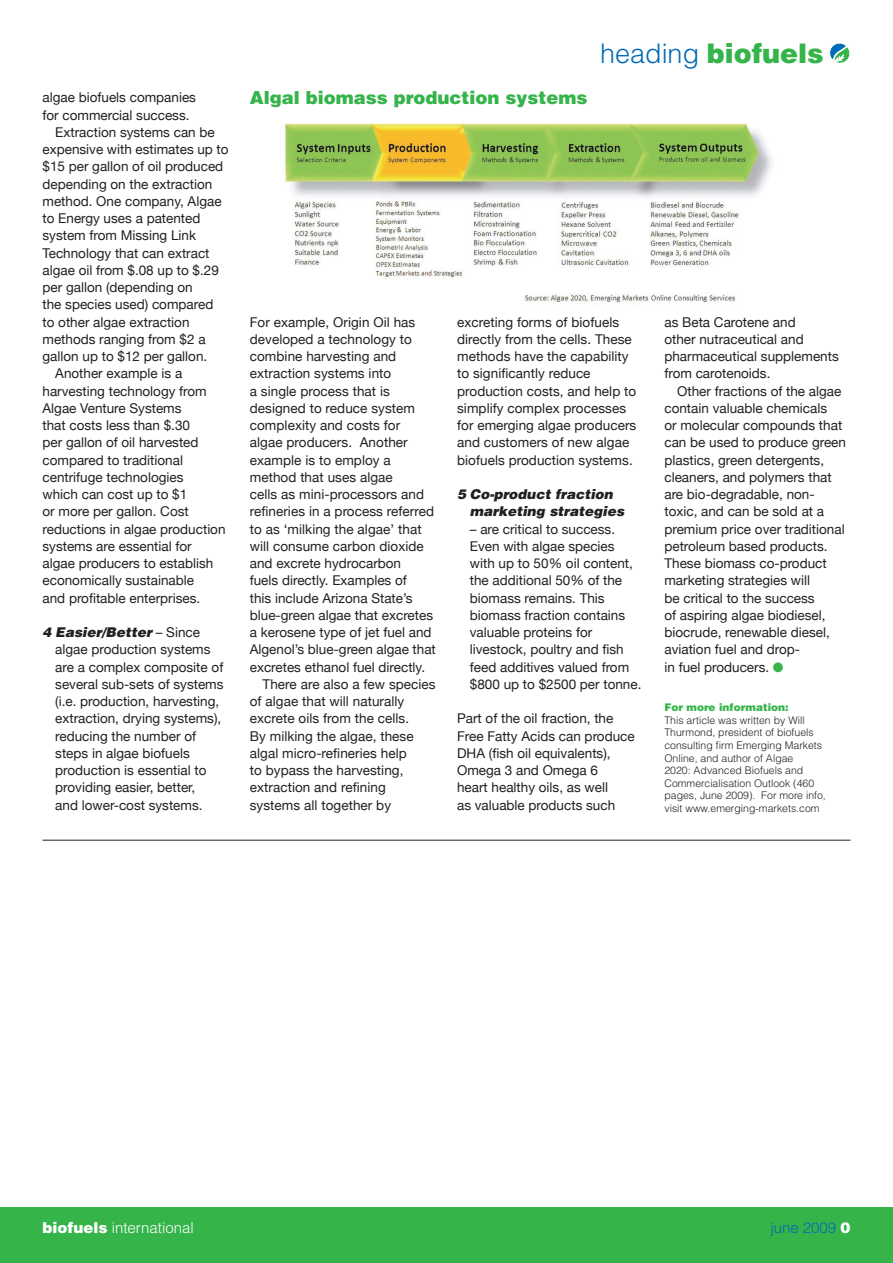
<style>
.page{position:relative;width:893px;height:1263px;background:#fff}
.page>*{position:absolute;margin:0;border:0;box-sizing:border-box;transform-origin:0 0}
.t1{font:900 27px "Helvetica";color:#35b44a}
.t2{font:900 18px "Helvetica";color:#35b44a}
.t3{font:300 15px "Helvetica";color:#fff}
.t4{font:300 15px "Helvetica";color:#006bb6}
.t5{font:13.5px/17.2px "Helvetica Neue";color:#231f20}
.t6{font:italic 900 13.5px/17.2px "Helvetica";color:#231f20}
.t7{font:300 10.5px/12.6px "Helvetica";color:#231f20}
.t8{font:900 10.5px "Helvetica";color:#35b44a}
.s1{font-family:"Helvetica Neue";font-weight:400;font-style:normal}
.s2{font-weight:300;color:#006bb6}
.s3{color:#35b44a}
.s4{font-weight:900}
.s5{font-weight:900;color:#fff}
</style>
<div class="page">
<div style="left:0;top:1208px;width:893px;height:55px;background:#35b44a"></div>
<svg style="left:829px;top:43px;width:21px;height:21px"></svg>
<img style="left:285px;top:123px;width:487px;height:156px">
<hr style="left:43px;top:840px;width:807px;height:1px;background:#231f20">
<img style="left:523px;top:293px;width:213px;height:12px">
<p class="t5" style="left:43px;top:89px;width:155px">algae biofuels companies</p>
<p class="t5" style="left:43px;top:106px;width:149px">for commercial success.</p>
<p class="t5" style="left:55px;top:123px;width:161px">Extraction systems can be</p>
<p class="t5" style="left:43px;top:140px;width:188px">expensive with estimates up to</p>
<p class="t5" style="left:43px;top:158px;width:182px">$15 per gallon of oil produced</p>
<p class="t5" style="left:43px;top:175px;width:171px">depending on the extraction</p>
<p class="t5" style="left:43px;top:192px;width:181px">method. One company, Algae</p>
<p class="t5" style="left:43px;top:209px;width:159px">to Energy uses a patented</p>
<p class="t5" style="left:43px;top:227px;width:155px">system from Missing Link</p>
<p class="t5" style="left:43px;top:244px;width:169px">Technology that can extract</p>
<p class="t5" style="left:43px;top:261px;width:178px">algae oil from $.08 up to $.29</p>
<p class="t5" style="left:43px;top:278px;width:152px">per gallon (depending on</p>
<p class="t5" style="left:43px;top:296px;width:172px">the species used) compared</p>
<p class="t5" style="left:43px;top:313px;width:149px">to other algae extraction</p>
<p class="t5" style="left:43px;top:330px;width:165px">methods ranging from $2 a</p>
<p class="t5" style="left:43px;top:347px;width:166px">gallon up to $12 per gallon.</p>
<p class="t5" style="left:55px;top:365px;width:129px">Another example is a</p>
<p class="t5" style="left:43px;top:382px;width:166px">harvesting technology from</p>
<p class="t5" style="left:43px;top:399px;width:141px">Algae Venture Systems</p>
<p class="t5" style="left:43px;top:416px;width:149px">that costs less than $.30</p>
<p class="t5" style="left:43px;top:434px;width:158px">per gallon of oil harvested</p>
<p class="t5" style="left:43px;top:451px;width:142px">compared to traditional</p>
<p class="t5" style="left:43px;top:468px;width:143px">centrifuge technologies</p>
<p class="t5" style="left:43px;top:485px;width:146px">which can cost up to $1</p>
<p class="t5" style="left:43px;top:503px;width:148px">or more per gallon. Cost</p>
<p class="t5" style="left:43px;top:520px;width:185px">reductions in algae production</p>
<p class="t5" style="left:43px;top:537px;width:151px">systems are essential for</p>
<p class="t5" style="left:43px;top:554px;width:172px">algae producers to establish</p>
<p class="t5" style="left:43px;top:572px;width:153px">economically sustainable</p>
<p class="t5" style="left:43px;top:589px;width:159px">and profitable enterprises.</p>
<p class="t6" style="left:43px;top:623px;width:159px">4 Easier/Better <span class="s1">– Since</span></p>
<p class="t5" style="left:55px;top:641px;width:170px">algae production systems are a complex composite of several sub-sets of systems (i.e. production, harvesting, extraction, drying systems), reducing the number of steps in algae biofuels production is essential to providing easier, better,<br>and lower-cost systems.</p>
<h2 class="t2" style="left:250px;top:86px;width:339px">Algal biomass production systems</h2>
<h1 class="t1" style="left:600px;top:36px;width:225px"><span class="s2">heading</span> biofuels</h1>
<p class="t5" style="left:250px;top:313px;width:167px">For example, Origin Oil has</p>
<p class="t5" style="left:250px;top:330px;width:164px">developed a technology to</p>
<p class="t5" style="left:250px;top:347px;width:148px">combine harvesting and</p>
<p class="t5" style="left:250px;top:365px;width:143px">extraction systems into</p>
<p class="t5" style="left:250px;top:382px;width:142px">a single process that is</p>
<p class="t5" style="left:250px;top:399px;width:167px">designed to reduce system</p>
<p class="t5" style="left:250px;top:416px;width:152px">complexity and costs for</p>
<p class="t5" style="left:250px;top:434px;width:159px">algae producers. Another</p>
<p class="t5" style="left:250px;top:451px;width:142px">example is to employ a</p>
<p class="t5" style="left:250px;top:468px;width:144px">method that uses algae</p>
<p class="t5" style="left:250px;top:485px;width:176px">cells as mini-processors and</p>
<p class="t5" style="left:250px;top:503px;width:186px">refineries in a process referred</p>
<p class="t5" style="left:250px;top:520px;width:173px">to as ‘milking the algae’ that</p>
<p class="t5" style="left:250px;top:537px;width:176px">will consume carbon dioxide</p>
<p class="t5" style="left:250px;top:554px;width:153px">and excrete hydrocarbon</p>
<p class="t5" style="left:250px;top:572px;width:159px">fuels directly. Examples of</p>
<p class="t5" style="left:250px;top:589px;width:164px">this include Arizona State’s</p>
<p class="t5" style="left:250px;top:606px;width:185px">blue-green algae that excretes</p>
<p class="t5" style="left:250px;top:623px;width:183px">a kerosene type of jet fuel and</p>
<p class="t5" style="left:250px;top:641px;width:188px">Algenol’s blue-green algae that</p>
<p class="t5" style="left:250px;top:658px;width:177px">excretes ethanol fuel directly.</p>
<p class="t5" style="left:263px;top:675px;width:175px">There are also a few species</p>
<p class="t5" style="left:250px;top:692px;width:156px">of algae that will naturally</p>
<p class="t5" style="left:250px;top:710px;width:161px">excrete oils from the cells.</p>
<p class="t5" style="left:250px;top:727px;width:165px">By milking the algae, these</p>
<p class="t5" style="left:250px;top:744px;width:158px">algal micro-refineries help</p>
<p class="t5" style="left:250px;top:761px;width:155px">to bypass the harvesting,</p>
<p class="t5" style="left:250px;top:779px;width:137px">extraction and refining</p>
<p class="t5" style="left:250px;top:796px;width:143px">systems all together by</p>
<p class="t5" style="left:457px;top:313px;width:181px">excreting forms of biofuels directly from the cells. These methods have the capability to significantly reduce production costs, and help to simplify complex processes for emerging algae producers and customers of new algae biofuels production systems.</p>
<p class="t6" style="left:470px;top:485px;width:156px;text-indent:-13px">5 Co-product fraction marketing strategies</p>
<p class="t5" style="left:470px;top:520px;width:173px">– are critical to success.<br>Even with algae species with up to 50% oil content, the additional 50% of the biomass remains. This biomass fraction contains valuable proteins for livestock, poultry and fish feed additives valued from $800 up to $2500 per tonne.</p>
<p class="t5" style="left:457px;top:710px;width:179px">Part of the oil fraction, the<br>Free Fatty Acids can produce<br>DHA (fish oil equivalents),<br>Omega 3 and Omega 6<br>heart healthy oils, as well<br>as valuable products such</p>
<p class="t5" style="left:664px;top:313px;width:176px">as Beta Carotene and<br>other nutraceutical and pharmaceutical supplements from carotenoids.</p>
<p class="t5" style="left:664px;top:382px;width:183px;text-indent:13px">Other fractions of the algae contain valuable chemicals<br>or molecular compounds that can be used to produce green plastics, green detergents, cleaners, and polymers that are bio-degradable, non&shy;toxic, and can be sold at a premium price over traditional petroleum based products.<br>These biomass co-product marketing strategies will<br>be critical to the success<br>of aspiring algae biodiesel, biocrude, renewable diesel, aviation fuel and drop-<br>in fuel producers. <span class="s3">●</span></p>
<p class="t8" style="left:664px;top:701px;width:126px">For more information:</p>
<p class="t7" style="left:664px;top:713px;width:163px">This article was written by Will<br>Thurmond, president of biofuels consulting firm Emerging Markets<br>Online, and author of Algae<br>2020: Advanced Biofuels and<br>Commercialisation Outlook (460 pages, June 2009). For more info, visit www.emerging-markets.com</p>
<p class="t3" style="left:43px;top:1218px;width:153px"><span class="s4">biofuels</span> international</p>
<p class="t4" style="left:770px;top:1218px;width:82px">june 2009 <span class="s5">0</span></p>
</div>
